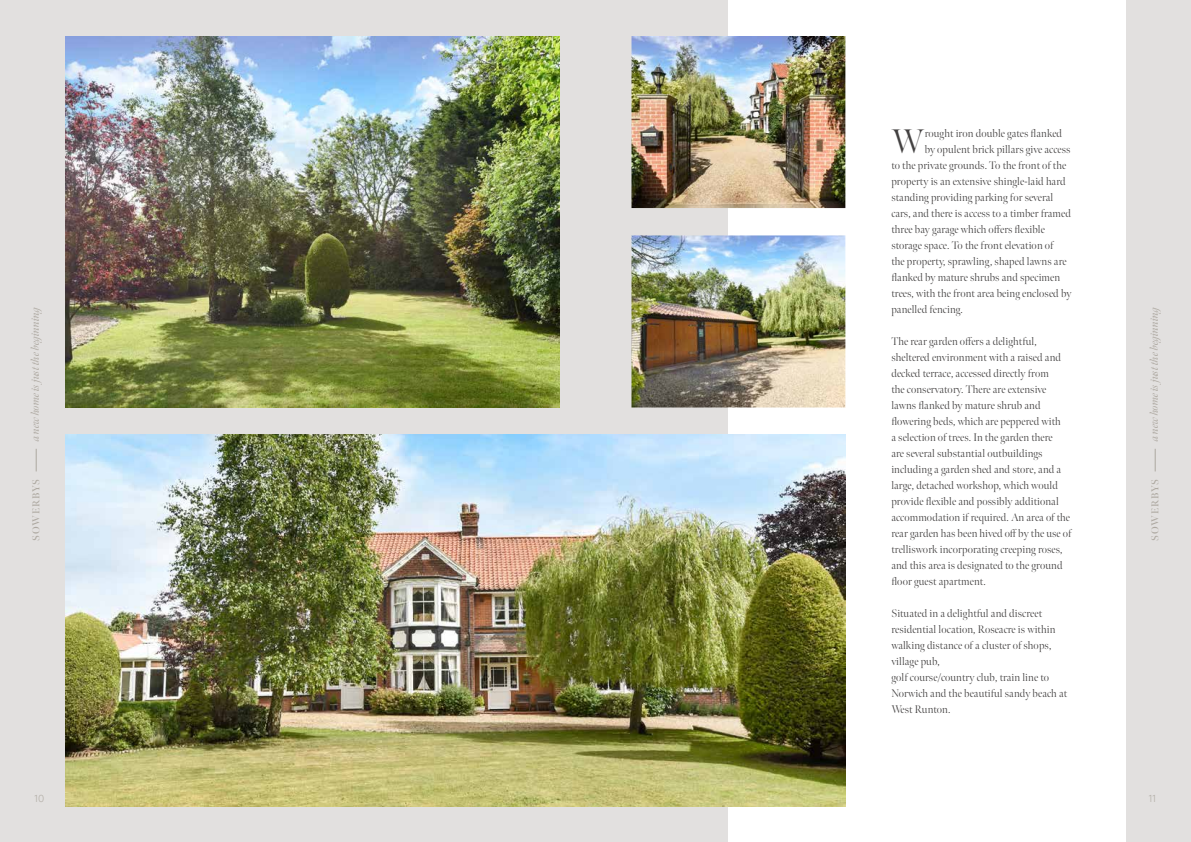
<style>
.page{position:relative;width:1191px;height:842px;background:#fff}
.page>*{position:absolute;margin:0;border:0;box-sizing:border-box;transform-origin:0 0}
.t1{font:300 34px "Meno Banner";color:#434141}
.t2{font:300 11px/16px "Meno Banner";letter-spacing:.01em;color:#434141}
.t3{font:italic 11px "Meno Banner";letter-spacing:-.01em;color:#ada8a0}
.t4{font:600 10px "Meno Banner";letter-spacing:.08em;color:#ada8a0}
.t5{font:300 10px "Quasimoda";color:#ada8a0}
</style>
<div class="page">
<div style="left:0;top:0;width:595px;height:842px;background:#e2e0df"></div>
<div style="left:595px;top:0;width:596px;height:842px;background:#e2e0df"></div>
<svg style="left:36px;top:449px;width:1px;height:22px"></svg>
<svg style="left:1155px;top:449px;width:1px;height:22px"></svg>
<img style="left:66px;top:36px;width:493px;height:371px">
<div style="left:728px;top:0;width:397px;height:842px;background:#fff"></div>
<img style="left:631px;top:36px;width:214px;height:172px">
<img style="left:66px;top:434px;width:779px;height:372px">
<img style="left:631px;top:235px;width:214px;height:172px">
<h1 class="t1" style="left:891px;top:121px;width:34px">W</h1>
<p class="t2" style="left:924px;top:126px;width:139px">rought iron double gates flanked</p>
<p class="t2" style="left:924px;top:142px;width:147px">by opulent brick pillars give access</p>
<p class="t2" style="left:891px;top:158px;width:176px">to the private grounds. To the front of the</p>
<p class="t2" style="left:891px;top:174px;width:176px">property is an extensive shingle-laid hard</p>
<p class="t2" style="left:891px;top:190px;width:163px">standing providing parking for several</p>
<p class="t2" style="left:891px;top:206px;width:181px">cars, and there is access to a timber framed</p>
<p class="t2" style="left:891px;top:222px;width:155px">three bay garage which offers flexible</p>
<p class="t2" style="left:891px;top:238px;width:163px">storage space. To the front elevation of</p>
<p class="t2" style="left:891px;top:254px;width:177px">the property, sprawling, shaped lawns are</p>
<p class="t2" style="left:891px;top:270px;width:170px">flanked by mature shrubs and specimen</p>
<p class="t2" style="left:891px;top:286px;width:182px">trees, with the front area being enclosed by</p>
<p class="t2" style="left:891px;top:302px;width:73px">panelled fencing.</p>
<p class="t2" style="left:891px;top:334px;width:181px">The rear garden offers a delightful, sheltered environment with a raised and decked terrace, accessed directly from<br>the conservatory. There are extensive lawns flanked by mature shrub and flowering beds, which are peppered with<br>a selection of trees. In the garden there<br>are several substantial outbuildings including a garden shed and store, and a large, detached workshop, which would provide flexible and possibly additional accommodation if required. An area of the rear garden has been hived off by the use of trelliswork incorporating creeping roses, and this area is designated to the ground floor guest apartment.</p>
<p class="t2" style="left:891px;top:606px;width:177px">Situated in a delightful and discreet residential location, Roseacre is within walking distance of a cluster of shops, village pub,<br>golf course/country club, train line to<br>Norwich and the beautiful sandy beach at<br>West Runton.</p>
<p class="t3" style="left:29px;top:441px;width:138px;rotate:-90deg">a new home is just the beginning</p>
<p class="t3" style="left:1147px;top:441px;width:138px;rotate:-90deg">a new home is just the beginning</p>
<p class="t4" style="left:30px;top:541px;width:63px;rotate:-90deg">SOWERBYS</p>
<p class="t4" style="left:1149px;top:541px;width:63px;rotate:-90deg">SOWERBYS</p>
<p class="t5" style="left:35px;top:791px;width:11px">10</p>
<p class="t5" style="left:1148px;top:791px;width:9px">11</p>
</div>
